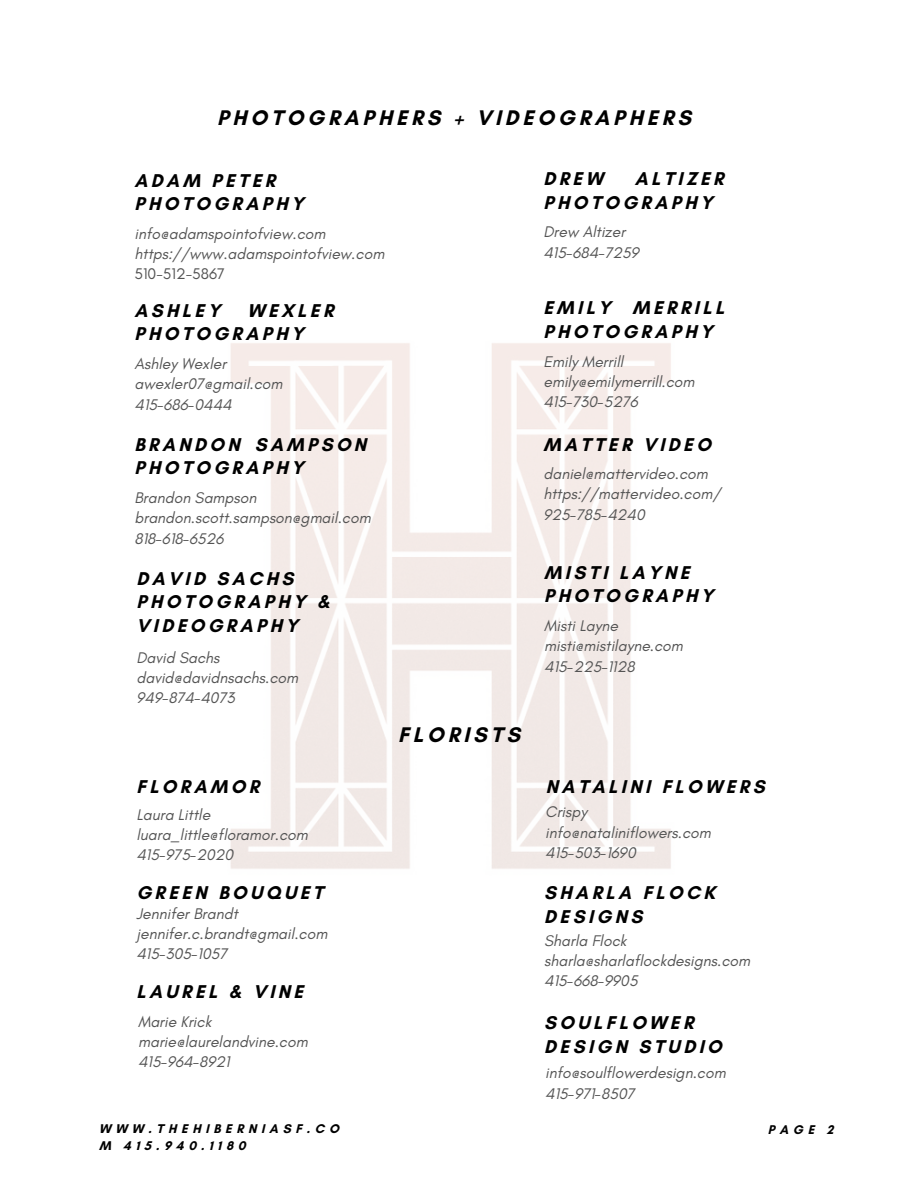
<style>
.page{position:relative;width:918px;height:1188px;background:#fff}
.page>*{position:absolute;margin:0;border:0;box-sizing:border-box;transform-origin:0 0}
.t1{font:700 21.6px "Glacial Indifference";letter-spacing:.18em;color:#000}
.t2{font:700 18.9px/23.7px "Glacial Indifference";letter-spacing:.18em;color:#000}
.t3{font:italic 15.75px/20.2px "Glacial Indifference";color:#545454}
.t4{font:15.75px "Glacial Indifference";color:#545454}
.t5{font:700 12.9px/16.8px "Glacial Indifference";letter-spacing:.36em;color:#000}
</style>
<div class="page">
<img style="left:230px;top:343px;width:441px;height:526px">
<h1 class="t1" style="left:217px;top:104px;width:476px">PHOTOGRAPHERS + VIDEOGRAPHERS</h1>
<p class="t2" style="left:135px;top:168px;width:171px">ADAM PETER<br>PHOTOGRAPHY</p>
<p class="t2" style="left:543px;top:167px;width:61px">DREW</p>
<p class="t2" style="left:543px;top:167px;width:182px;text-indent:91px">ALTIZER<br>PHOTOGRAPHY</p>
<p class="t3" style="left:135px;top:224px;width:251px">info@adamspointofview.com https://www.adamspointofview.com</p>
<p class="t4" style="left:135px;top:265px;width:92px">510-512-5867</p>
<p class="t3" style="left:543px;top:222px;width:97px">Drew Altizer<br>415-684-7259</p>
<p class="t2" style="left:135px;top:298px;width:87px">ASHLEY</p>
<p class="t2" style="left:135px;top:298px;width:200px;text-indent:113px">WEXLER<br>PHOTOGRAPHY</p>
<p class="t2" style="left:543px;top:296px;width:182px">EMILY MERRILL<br>PHOTOGRAPHY</p>
<p class="t3" style="left:135px;top:354px;width:150px">Ashley Wexler awexler07@gmail.com<br>415-686-0444</p>
<p class="t3" style="left:543px;top:351px;width:153px">Emily Merrill emily@emilymerrill.com<br>415-730-5276</p>
<p class="t2" style="left:135px;top:432px;width:233px">BRANDON SAMPSON<br>PHOTOGRAPHY</p>
<p class="t2" style="left:543px;top:432px;width:169px">MATTER VIDEO</p>
<p class="t3" style="left:543px;top:464px;width:179px">daniel@mattervideo.com https://mattervideo.com/<br>925-785-4240</p>
<p class="t3" style="left:135px;top:488px;width:238px">Brandon Sampson brandon.scott.sampson@gmail.com<br>818-618-6526</p>
<p class="t2" style="left:136px;top:566px;width:195px">DAVID SACHS<br>PHOTOGRAPHY &amp;<br>VIDEOGRAPHY</p>
<p class="t3" style="left:136px;top:648px;width:163px">David Sachs david@davidnsachs.com<br>949-874-4073</p>
<p class="t2" style="left:136px;top:775px;width:124px">FLORAMOR</p>
<p class="t3" style="left:136px;top:805px;width:173px">Laura Little luara_little@floramor.com<br>415-975-2020</p>
<p class="t2" style="left:136px;top:881px;width:188px">GREEN BOUQUET</p>
<p class="t3" style="left:136px;top:903px;width:192px">Jennifer Brandt jennifer.c.brandt@gmail.com<br>415-305-1057</p>
<p class="t2" style="left:136px;top:980px;width:168px">LAUREL &amp; VINE</p>
<p class="t3" style="left:138px;top:1012px;width:171px">Marie Krick marie@laurelandvine.com<br>415-964-8921</p>
<h1 class="t1" style="left:398px;top:721px;width:124px">FLORISTS</h1>
<p class="t2" style="left:544px;top:560px;width:171px">MISTI LAYNE<br>PHOTOGRAPHY</p>
<p class="t3" style="left:544px;top:616px;width:140px">Misti Layne misti@mistilayne.com<br>415-225-1128</p>
<p class="t2" style="left:546px;top:775px;width:220px">NATALINI FLOWERS</p>
<p class="t3" style="left:545px;top:802px;width:167px">Crispy info@nataliniflowers.com<br>415-503-1690</p>
<p class="t2" style="left:544px;top:881px;width:172px">SHARLA FLOCK<br>DESIGNS</p>
<p class="t3" style="left:544px;top:931px;width:207px">Sharla Flock sharla@sharlaflockdesigns.com<br>415-668-9905</p>
<p class="t2" style="left:544px;top:1011px;width:179px">SOULFLOWER<br>DESIGN STUDIO</p>
<p class="t3" style="left:545px;top:1063px;width:182px">info@soulflowerdesign.com<br>415-971-8507</p>
<p class="t5" style="left:99px;top:1120px;width:241px">WWW.THEHIBERNIASF.CO<br>M 415.940.1180</p>
<p class="t5" style="left:768px;top:1122px;width:67px">PAGE 2</p>
</div>
